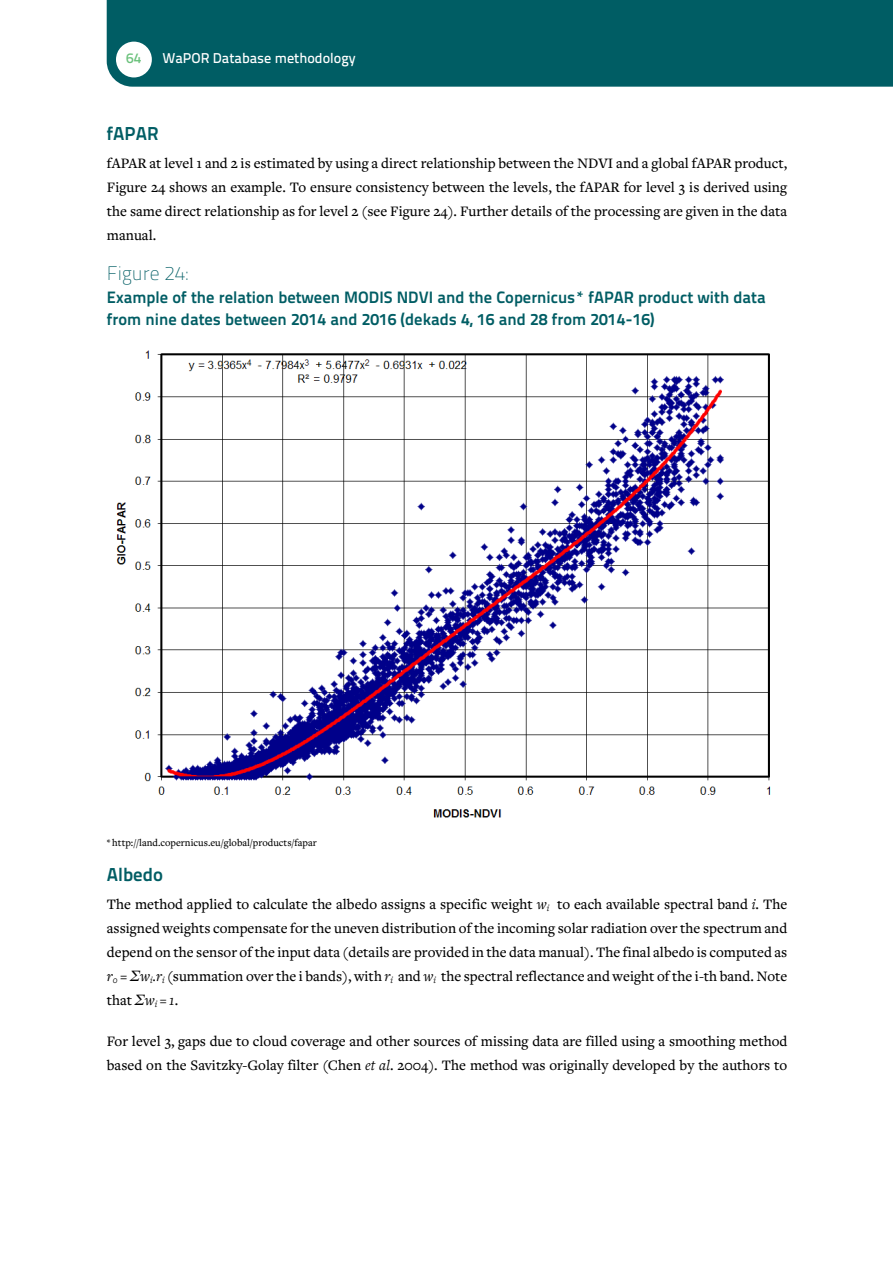
<style>
.page{position:relative;width:893px;height:1263px;background:#fff}
.page>*{position:absolute;margin:0;border:0;box-sizing:border-box;transform-origin:0 0}
.t1{font:100 19.5px "Titillium Text 22 L";color:#005d64}
.t2{font:700 18.75px "Titillium Text 22 L";color:#005d64}
.t3{font:700 16.5px/22px "Titillium Text 22 L";color:#005d64}
.t4{font:500 15px/24px "Freight Text";color:#000;text-align:justify}
.t5{font:500 14.25px "Titillium Text 22 L";color:#fff}
.t6{font:500 14.25px "Titillium Text 22 L";color:#6ac17b}
.t7{font:500 10.5px "Freight Text";color:#000}
.s1{font-weight:400;font-style:italic}
.s2{font-family:"Times";font-weight:400;font-style:italic}
</style>
<div class="page">
<div style="left:107px;top:0;width:786px;height:87px;background:#005d64"></div>
<div style="left:116px;top:42px;width:36px;height:35px;background:#fff;border-radius:50%"></div>
<img style="left:116px;top:350px;width:655px;height:468px">
<p class="t6" style="left:126px;top:47px;width:17px">64</p>
<p class="t5" style="left:162px;top:47px;width:195px">WaPOR Database methodology</p>
<p class="t2" style="left:107px;top:119px;width:53px">fAPAR</p>
<p class="t4" style="left:107px;top:152px;width:682px">fAPAR at level 1 and 2 is estimated by using a direct relationship between the NDVI and a global fAPAR product, Figure 24 shows an example. To ensure consistency between the levels, the fAPAR for level 3 is derived using the same direct relationship as for level 2 (see Figure 24). Further details of the processing are given in the data manual.</p>
<h1 class="t1" style="left:107px;top:259px;width:83px">Figure 24:</h1>
<p class="t3" style="left:107px;top:285px;width:660px">Example of the relation between MODIS NDVI and the Copernicus* fAPAR product with data from nine dates between 2014 and 2016 (dekads 4, 16 and 28 from 2014-16)</p>
<p class="t7" style="left:107px;top:836px;width:211px">* http://land.copernicus.eu/global/products/fapar</p>
<p class="t2" style="left:107px;top:860px;width:58px">Albedo</p>
<p class="t4" style="left:107px;top:892px;width:682px">The method applied to calculate the albedo assigns a specific weight <span class="s1">w</span><sub>i</sub> to each available spectral band <span class="s1">i</span>. The assigned weights compensate for the uneven distribution of the incoming solar radiation over the spectrum and depend on the sensor of the input data (details are provided in the data manual). The final albedo is computed as <span class="s1">r</span><sub>0</sub> = <span class="s2">Σ</span><span class="s1">w</span><sub>i</sub><span class="s1">.r</span><sub>i</sub> (summation over the i bands), with <span class="s1">r</span><sub>i</sub> and <span class="s1">w</span><sub>i</sub> the spectral reflectance and weight of the i-th band. Note that <span class="s2">Σ</span><span class="s1">w</span><sub>i</sub> <span class="s1">= 1</span>.</p>
<p class="t4" style="left:107px;top:1029px;width:682px">For level 3, gaps due to cloud coverage and other sources of missing data are filled using a smoothing method based on the Savitzky-Golay filter (Chen <span class="s1">et al</span>. 2004). The method was originally developed by the authors to</p>
</div>
